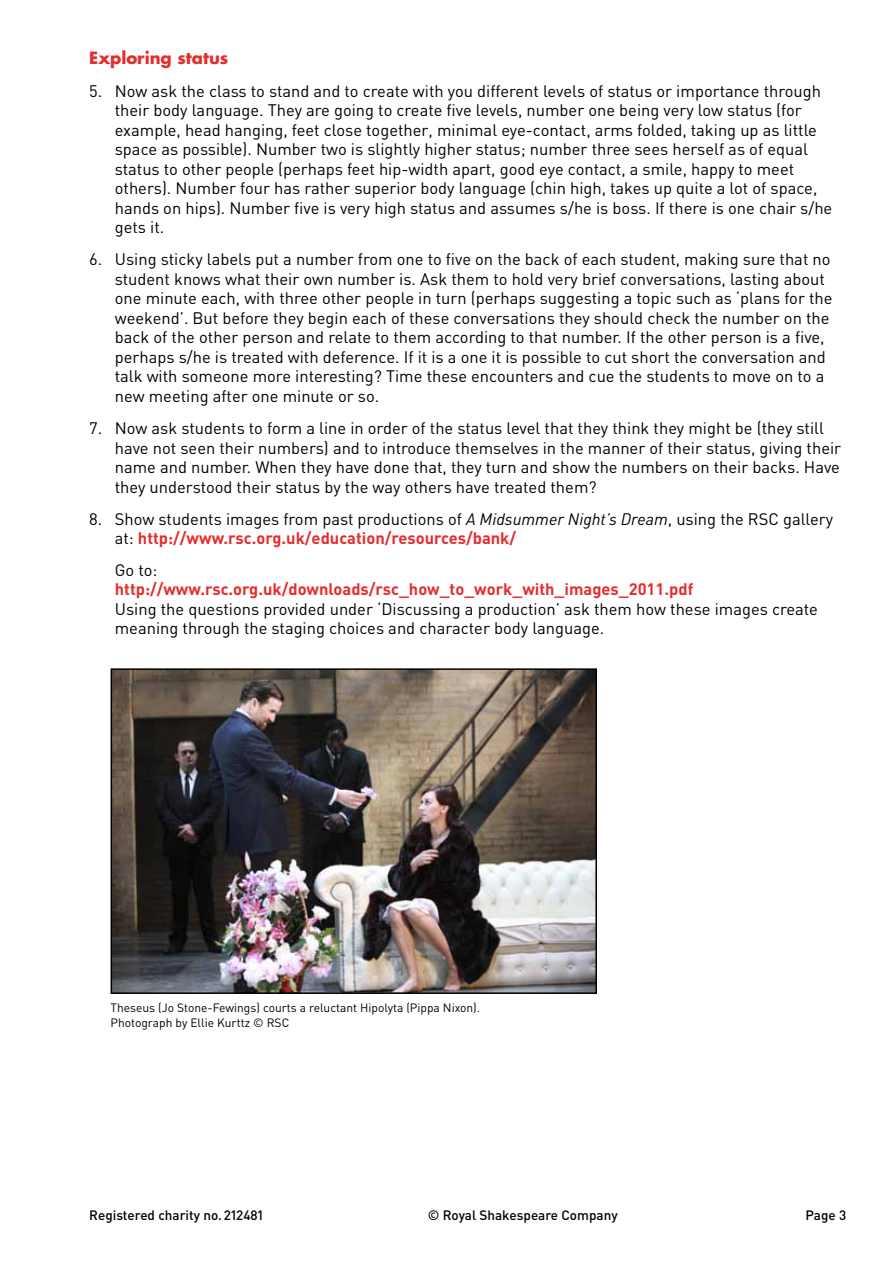
<style>
.page{position:relative;width:893px;height:1263px;background:#fff}
.page>*{position:absolute;margin:0;border:0;box-sizing:border-box;transform-origin:0 0}
.t1{font:16.5px/19.5px "DIN";color:#000}
.t2{font:700 16.5px "DIN";color:#e52d2e}
.t3{font:700 16.5px "Futura";color:#e52d2e}
.t4{font:500 13.5px "DIN";color:#000}
.t5{font:12px/15px "DIN";color:#000}
.s1{font-style:italic}
.s2{font-weight:700;color:#e52d2e}
</style>
<div class="page">
<img style="left:114px;top:671px;width:480px;height:320px">
<div style="left:111px;top:668px;width:486px;height:326px;border:2px solid #000"></div>
<p class="t3" style="left:89px;top:47px;width:141px">Exploring status</p>
<p class="t1" style="left:115px;top:81px;width:719px;text-indent:-26px">5. Now ask the class to stand and to create with you different levels of status or importance through their body language. They are going to create five levels, number one being very low status (for example, head hanging, feet close together, minimal eye-contact, arms folded, taking up as little space as possible). Number two is slightly higher status; number three sees herself as of equal status to other people (perhaps feet hip-width apart, good eye contact, a smile, happy to meet others). Number four has rather superior body language (chin high, takes up quite a lot of space, hands on hips). Number five is very high status and assumes s/he is boss. If there is one chair s/he gets it.</p>
<p class="t1" style="left:115px;top:249px;width:719px;text-indent:-26px">6. Using sticky labels put a number from one to five on the back of each student, making sure that no student knows what their own number is. Ask them to hold very brief conversations, lasting about one minute each, with three other people in turn (perhaps suggesting a topic such as ‘plans for the weekend’. But before they begin each of these conversations they should check the number on the back of the other person and relate to them according to that number. If the other person is a five, perhaps s/he is treated with deference. If it is a one it is possible to cut short the conversation and talk with someone more interesting? Time these encounters and cue the students to move on to a new meeting after one minute or so.</p>
<p class="t1" style="left:115px;top:418px;width:728px;text-indent:-26px">7. Now ask students to form a line in order of the status level that they think they might be (they still have not seen their numbers) and to introduce themselves in the manner of their status, giving their name and number. When they have done that, they turn and show the numbers on their backs. Have they understood their status by the way others have treated them?</p>
<p class="t1" style="left:115px;top:509px;width:720px;text-indent:-26px">8. Show students images from past productions of <span class="s1">A Midsummer Night’s Dream</span>, using the RSC gallery at: <span class="s2">http://www.rsc.org.uk/education/resources/bank/</span></p>
<p class="t1" style="left:115px;top:560px;width:44px">Go to:</p>
<p class="t2" style="left:115px;top:579px;width:580px">http://www.rsc.org.uk/downloads/rsc_how_to_work_with_images_2011.pdf</p>
<p class="t1" style="left:115px;top:599px;width:705px">Using the questions provided under ‘Discussing a production’ ask them how these images create meaning through the staging choices and character body language.</p>
<p class="t5" style="left:111px;top:1000px;width:371px">Theseus (Jo Stone-Fewings) courts a reluctant Hipolyta (Pippa Nixon).<br>Photograph by Ellie Kurttz © RSC</p>
<p class="t4" style="left:89px;top:1207px;width:176px">Registered charity no. 212481</p>
<p class="t4" style="left:428px;top:1207px;width:191px">© Royal Shakespeare Company</p>
<p class="t4" style="left:806px;top:1207px;width:42px">Page 3</p>
</div>
